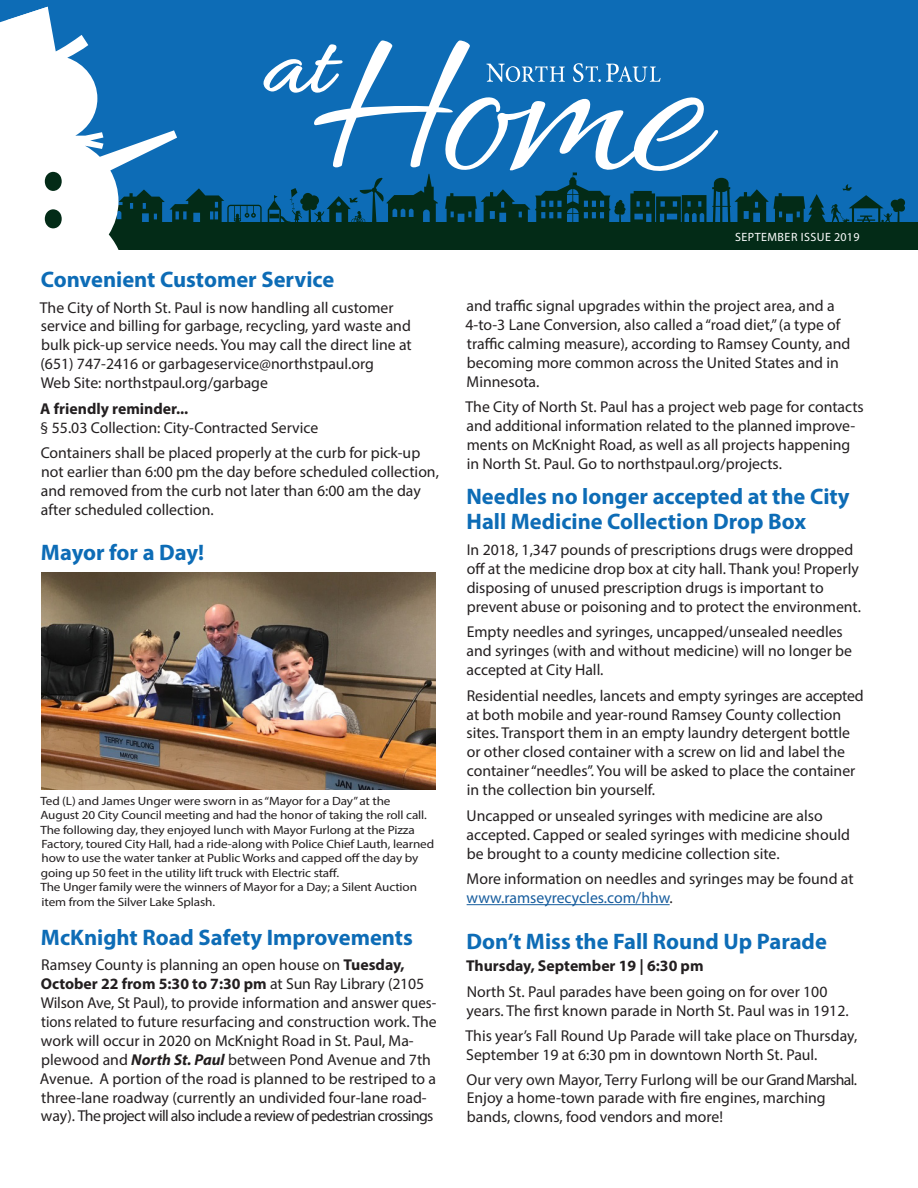
<style>
.page{position:relative;width:918px;height:1188px;background:#fff}
.page>*{position:absolute;margin:0;border:0;box-sizing:border-box;transform-origin:0 0}
.Story_Titles{font:700 22.5px/25.5px "Myriad Pro";color:#0d6cb6}
.Story_Titles_in_Sect{font:700 22.5px "Myriad Pro";color:#0d6cb6}
.Reg_Type{font:15.75px/18.9px "Myriad Pro";color:#231f20}
.Reg_Type-2{font:700 15.75px "Myriad Pro";color:#231f20}
.Story_Titles-2{font:12px/14.4px "Myriad Pro";letter-spacing:-.01em;color:#231f20;scale:1.1 1}
.Issue_Title{font:12px "Myriad Pro";letter-spacing:.04em;color:#fff}
.s1{font-weight:700}
.s2{font-weight:700;font-style:italic}
.s3{color:#175d9e}
</style>
<div class="page">
<div style="left:0;top:0;width:918px;height:243px;background:#0d6cb6"></div>
<div style="left:0;top:222px;width:918px;height:28px;background:#032b17"></div>
<svg style="left:445px;top:175px;width:261px;height:47px"></svg>
<svg style="left:712px;top:178px;width:193px;height:44px"></svg>
<svg style="left:177px;top:175px;width:261px;height:47px"></svg>
<svg style="left:264px;top:41px;width:454px;height:134px"></svg>
<svg style="left:0;top:20px;width:177px;height:230px"></svg>
<svg style="left:45px;top:172px;width:17px;height:19px"></svg>
<svg style="left:45px;top:209px;width:17px;height:19px"></svg>
<div style="left:0;top:7px;width:50px;height:156px;background:#fff"></div>
<div style="left:0;top:163px;width:16px;height:83px;background:#fff"></div>
<hr style="left:467px;top:904px;width:203px;height:1px;background:#175d9e">
<img style="left:42px;top:572px;width:393px;height:217px">
<p class="Story_Titles" style="left:41px;top:266px;width:295px">Convenient Customer Service</p>
<p class="Reg_Type" style="left:40px;top:298px;width:373px">The City of North St. Paul is now handling all customer service and billing for garbage, recycling, yard waste and bulk pick-up service needs. You may call the direct line at (651) 747-2416 or garbageservice@northstpaul.org<br>Web Site: northstpaul.org/garbage</p>
<p class="Reg_Type" style="left:40px;top:399px;width:280px"><span class="s1">A friendly reminder...<br></span>§ 55.03 Collection: City-Contracted Service</p>
<p class="Reg_Type" style="left:41px;top:443px;width:400px">Containers shall be placed properly at the curb for pick-up not earlier than 6:00 pm the day before scheduled collection, and removed from the curb not later than 6:00 am the day after scheduled collection.</p>
<p class="Story_Titles" style="left:41px;top:539px;width:165px">Mayor for a Day!</p>
<p class="Story_Titles-2" style="left:40px;top:793px;width:359px">Ted (L) and James Unger were sworn in as “Mayor for a Day” at the<br>August 20 City Council meeting and had the honor of taking the roll call.<br>The following day, they enjoyed lunch with Mayor Furlong at the Pizza Factory, toured City Hall, had a ride-along with Police Chief Lauth, learned how to use the water tanker at Public Works and capped off the day by going up 50 feet in the utility lift truck with Electric staff.<br>The Unger family were the winners of Mayor for a Day; a Silent Auction item from the Silver Lake Splash.</p>
<p class="Story_Titles" style="left:41px;top:924px;width:374px">McKnight Road Safety Improvements</p>
<p class="Reg_Type" style="left:40px;top:955px;width:398px">Ramsey County is planning an open house on <span class="s1">Tuesday, October 22 from 5:30 to 7:30 pm</span> at Sun Ray Library (2105<br>Wilson Ave, St Paul), to provide information and answer ques&shy;tions related to future resurfacing and construction work. The work will occur in 2020 on McKnight Road in St. Paul, Ma&shy;plewood and <span class="s2">North St. Paul</span> between Pond Avenue and 7th Avenue. A portion of the road is planned to be restriped to a three-lane roadway (currently an undivided four-lane road&shy;way). The project will also include a review of pedestrian crossings</p>
<p class="Issue_Title" style="left:735px;top:229px;width:126px">SEPTEMBER ISSUE 2019</p>
<p class="Reg_Type" style="left:466px;top:296px;width:386px">and traffic signal upgrades within the project area, and a 4-to-3 Lane Conversion, also called a “road diet,” (a type of traffic calming measure), according to Ramsey County, and becoming more common across the United States and in Minnesota.</p>
<p class="Reg_Type" style="left:466px;top:397px;width:400px">The City of North St. Paul has a project web page for contacts and additional information related to the planned improve&shy;ments on McKnight Road, as well as all projects happening in North St. Paul. Go to northstpaul.org/projects.</p>
<p class="Story_Titles" style="left:467px;top:483px;width:385px">Needles no longer accepted at the City<br>Hall Medicine Collection Drop Box</p>
<p class="Reg_Type" style="left:467px;top:540px;width:396px">In 2018, 1,347 pounds of prescriptions drugs were dropped off at the medicine drop box at city hall. Thank you! Properly disposing of unused prescription drugs is important to prevent abuse or poisoning and to protect the environment.</p>
<p class="Reg_Type" style="left:467px;top:622px;width:387px">Empty needles and syringes, uncapped/unsealed needles and syringes (with and without medicine) will no longer be accepted at City Hall.</p>
<p class="Reg_Type" style="left:467px;top:686px;width:399px">Residential needles, lancets and empty syringes are accepted at both mobile and year-round Ramsey County collection sites. Transport them in an empty laundry detergent bottle or other closed container with a screw on lid and label the container “needles”. You will be asked to place the container in the collection bin yourself.</p>
<p class="Reg_Type" style="left:467px;top:806px;width:385px">Uncapped or unsealed syringes with medicine are also accepted. Capped or sealed syringes with medicine should be brought to a county medicine collection site.</p>
<p class="Reg_Type" style="left:467px;top:869px;width:389px">More information on needles and syringes may be found at <span class="s3">www.ramseyrecycles.com/hhw</span>.</p>
<p class="Story_Titles_in_Sect" style="left:467px;top:927px;width:362px">Don’t Miss the Fall Round Up Parade</p>
<p class="Reg_Type-2" style="left:466px;top:956px;width:239px">Thursday, September 19 | 6:30 pm</p>
<p class="Reg_Type" style="left:467px;top:982px;width:384px">North St. Paul parades have been going on for over 100 years. The first known parade in North St. Paul was in 1912.</p>
<p class="Reg_Type" style="left:466px;top:1026px;width:393px">This year’s Fall Round Up Parade will take place on Thursday,<br>September 19 at 6:30 pm in downtown North St. Paul.</p>
<p class="Reg_Type" style="left:467px;top:1070px;width:392px">Our very own Mayor, Terry Furlong will be our Grand Marshal.<br>Enjoy a home-town parade with fire engines, marching bands, clowns, food vendors and more!</p>
</div>
